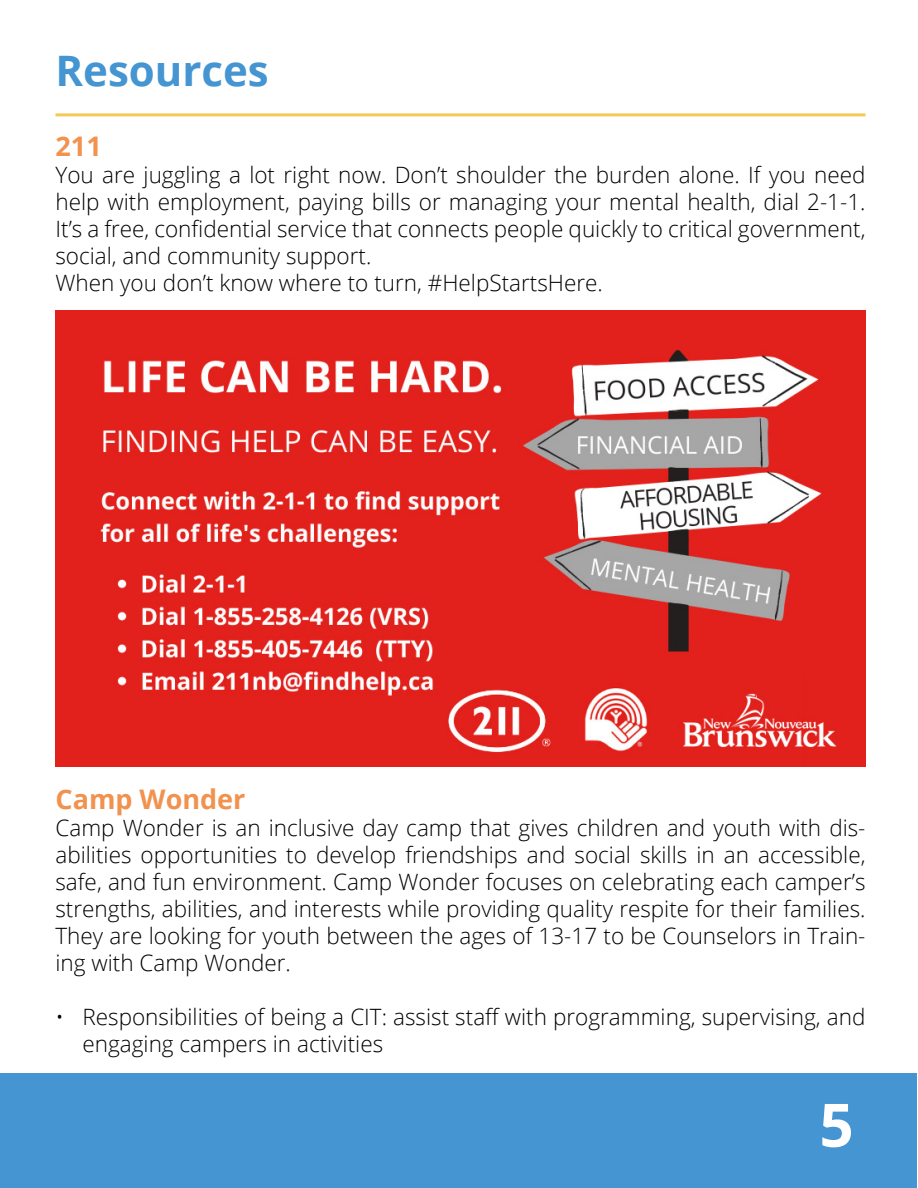
<style>
.page{position:relative;width:918px;height:1188px;background:#fff}
.page>*{position:absolute;margin:0;border:0;box-sizing:border-box;transform-origin:0 0}
.t1{font:700 60px "Open Sans";color:#fff}
.t2{font:700 42px "Open Sans";color:#4495d1}
.t3{font:700 27px "Open Sans";color:#f1924e}
.t4{font:300 22.5px/27px "Open Sans";color:#000}
</style>
<div class="page">
<div style="left:1px;top:1073px;width:916px;height:115px;background:#4495d1"></div>
<hr style="left:56px;top:113px;width:810px;height:3px;background:#f5c955">
<img style="left:56px;top:311px;width:810px;height:455px">
<h2 class="t2" style="left:56px;top:41px;width:215px">Resources</h2>
<p class="t3" style="left:56px;top:128px;width:48px">211</p>
<p class="t4" style="left:56px;top:161px;width:812px">You are juggling a lot right now. Don’t shoulder the burden alone. If you need help with employment, paying bills or managing your mental health, dial 2-1-1.<br>It’s a free, confidential service that connects people quickly to critical government, social, and community support.<br>When you don’t know where to turn, #HelpStartsHere.</p>
<p class="t3" style="left:56px;top:780px;width:191px">Camp Wonder</p>
<p class="t4" style="left:56px;top:813px;width:812px;text-align:justify">Camp Wonder is an inclusive day camp that gives children and youth with dis&shy;abilities opportunities to develop friendships and social skills in an accessible, safe, and fun environment. Camp Wonder focuses on celebrating each camper’s strengths, abilities, and interests while providing quality respite for their families.<br>They are looking for youth between the ages of 13-17 to be Counselors in Train&shy;ing with Camp Wonder.</p>
<p class="t4" style="left:82px;top:1002px;width:785px;text-indent:-27px">• Responsibilities of being a CIT: assist staff with programming, supervising, and engaging campers in activities</p>
<h1 class="t1" style="left:819px;top:1083px;width:36px">5</h1>
</div>
